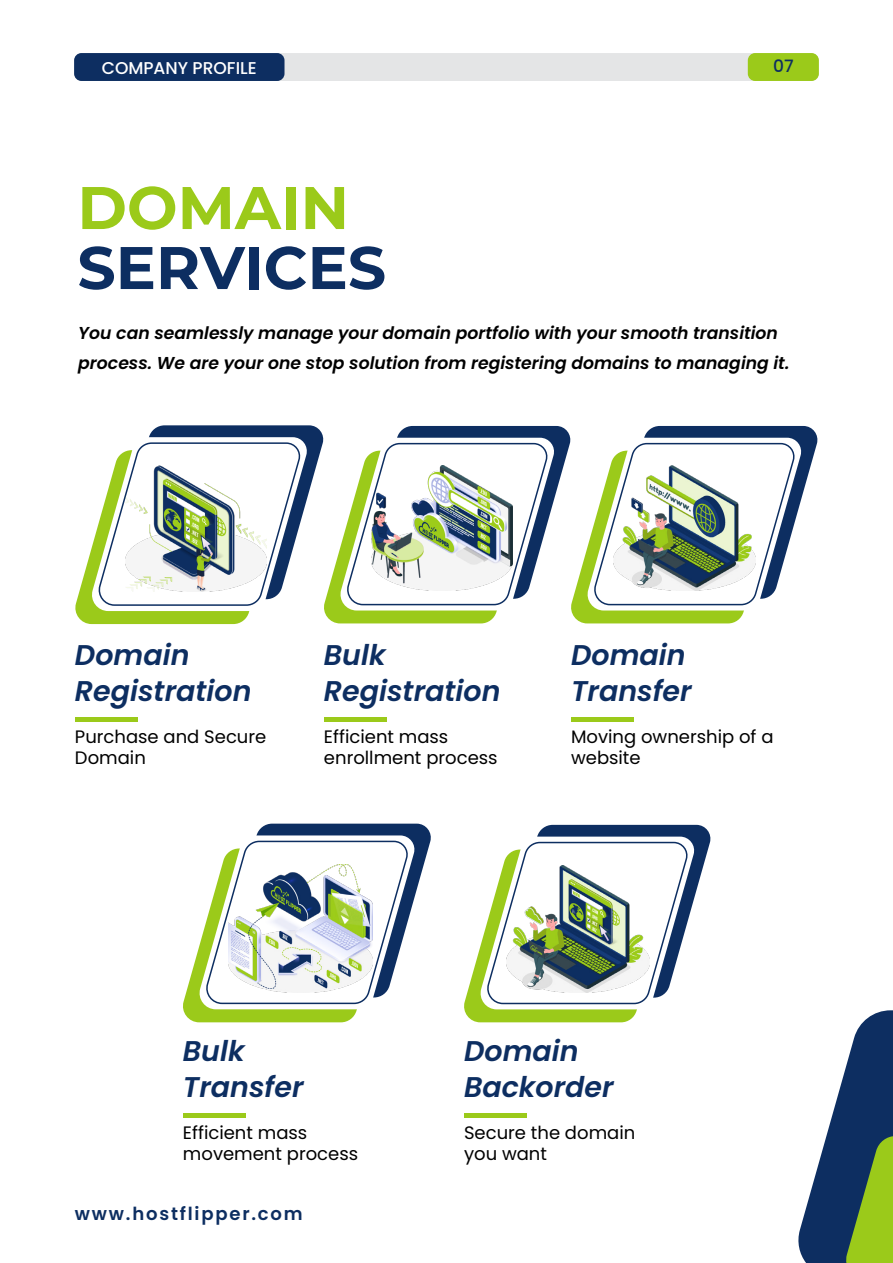
<style>
.page{position:relative;width:893px;height:1263px;background:#fff}
.page>*{position:absolute;margin:0;border:0;box-sizing:border-box;transform-origin:0 0}
.t1{font:700 60px "Montserrat";color:#0d2e61}
.t2{font:700 60px "Montserrat";color:#9bca1a}
.t3{font:italic 600 28.5px/36px "Poppins";color:#0d2e61}
.t4{font:18px/21px "Poppins";color:#000}
.t5{font:600 18px "Poppins";letter-spacing:.1em;color:#0d2e61}
.t6{font:italic 600 17.25px/30px "Poppins";color:#000}
.t7{font:500 17.1px "Poppins";color:#fff}
.t8{font:500 17.1px "Poppins";color:#0d2e61}
</style>
<div class="page">
<div style="left:74px;top:53px;width:745px;height:28px;background:#e4e5e6;border-radius:7px"></div>
<div style="left:74px;top:53px;width:210px;height:28px;background:#0d2e61;border-radius:7px"></div>
<div style="left:748px;top:53px;width:71px;height:28px;background:#9bca1a;border-radius:7px"></div>
<svg style="left:75px;top:425px;width:743px;height:199px"></svg>
<div style="left:75px;top:717px;width:62px;height:5px;background:#9bca1a"></div>
<div style="left:183px;top:1113px;width:62px;height:5px;background:#9bca1a"></div>
<div style="left:464px;top:1113px;width:62px;height:5px;background:#9bca1a"></div>
<div style="left:324px;top:717px;width:62px;height:5px;background:#9bca1a"></div>
<div style="left:571px;top:717px;width:62px;height:5px;background:#9bca1a"></div>
<svg style="left:183px;top:824px;width:248px;height:198px"></svg>
<svg style="left:464px;top:825px;width:247px;height:197px"></svg>
<img style="left:125px;top:466px;width:142px;height:125px">
<img style="left:371px;top:466px;width:142px;height:125px">
<img style="left:614px;top:466px;width:142px;height:125px">
<img style="left:229px;top:865px;width:144px;height:127px">
<img style="left:507px;top:865px;width:143px;height:127px">
<svg style="left:798px;top:1010px;width:95px;height:253px"></svg>
<p class="t7" style="left:102px;top:58px;width:156px">COMPANY PROFILE</p>
<p class="t8" style="left:773px;top:56px;width:22px">07</p>
<h1 class="t2" style="left:77px;top:164px;width:273px">DOMAIN</h1>
<h1 class="t1" style="left:77px;top:224px;width:310px">SERVICES</h1>
<p class="t6" style="left:78px;top:318px;width:713px">You can seamlessly manage your domain portfolio with your smooth transition process. We are your one stop solution from registering domains to managing it.</p>
<h2 class="t3" style="left:75px;top:637px;width:178px">Domain<br>Registration</h2>
<p class="t4" style="left:75px;top:726px;width:193px">Purchase and Secure<br>Domain</p>
<h2 class="t3" style="left:324px;top:637px;width:178px">Bulk<br>Registration</h2>
<p class="t4" style="left:324px;top:726px;width:175px">Efficient mass enrollment process</p>
<h2 class="t3" style="left:571px;top:637px;width:122px">Domain<br>Transfer</h2>
<p class="t4" style="left:571px;top:726px;width:204px">Moving ownership of a website</p>
<h2 class="t3" style="left:183px;top:1033px;width:122px">Bulk<br>Transfer</h2>
<p class="t4" style="left:183px;top:1122px;width:177px">Efficient mass movement process</p>
<p class="t5" style="left:75px;top:1204px;width:229px">www.hostflipper.com</p>
<h2 class="t3" style="left:464px;top:1033px;width:151px">Domain<br>Backorder</h2>
<p class="t4" style="left:464px;top:1122px;width:173px">Secure the domain you want</p>
</div>
